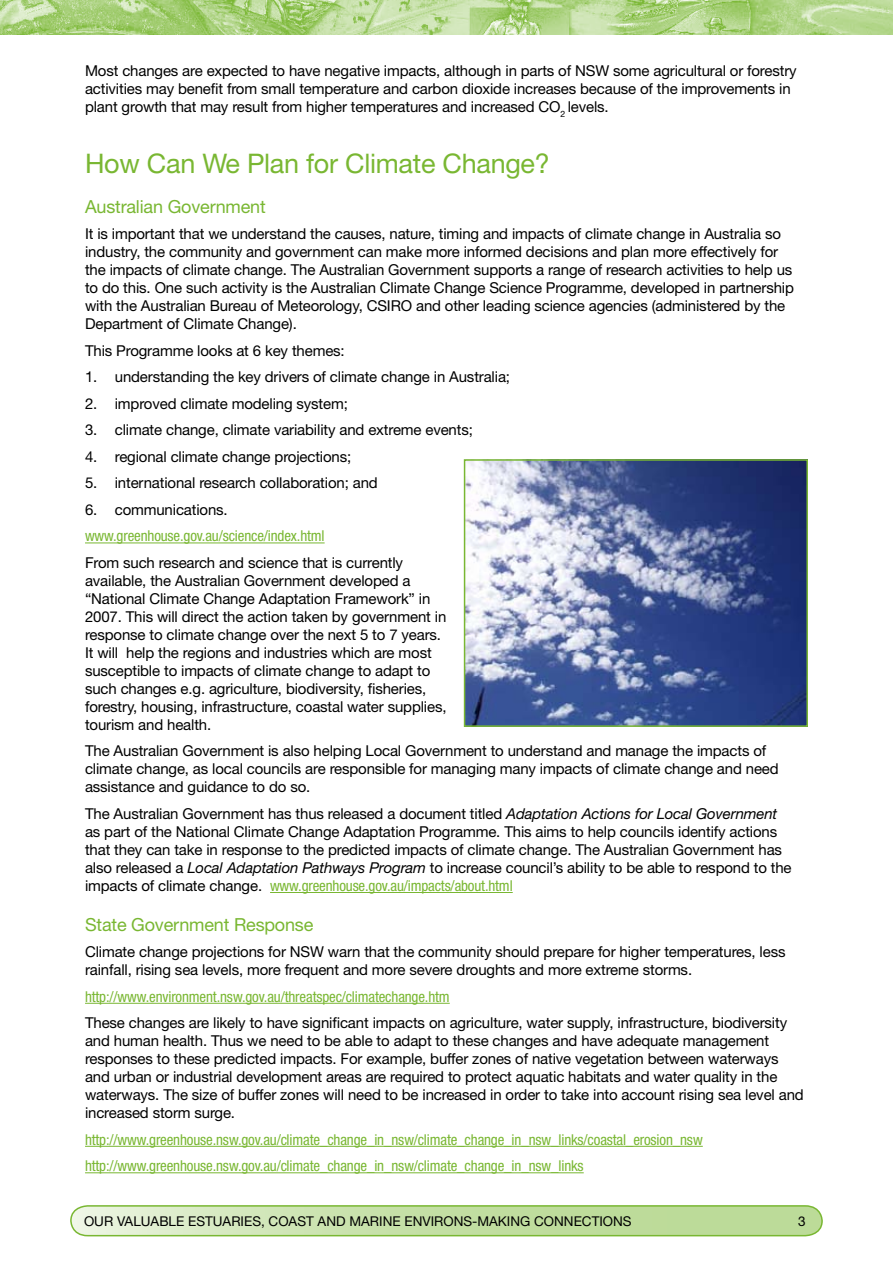
<style>
.page{position:relative;width:893px;height:1263px;background:#fff}
.page>*{position:absolute;margin:0;border:0;box-sizing:border-box;transform-origin:0 0}
.t1{font:27px "Helvetica Neue";letter-spacing:-.01em;color:#79b732}
.t2{font:18px "Helvetica Neue";letter-spacing:-.01em;color:#79b732}
.t3{font:15px/18px "Helvetica Neue";letter-spacing:-.01em;color:#000}
.t4{font:condensed 15px/26.5px "Helvetica Neue";letter-spacing:-.01em;color:#79b732}
.t5{font:13.5px "Helvetica Neue";color:#000}
.s1{font-style:italic}
.s2{font-stretch:condensed;color:#79b732}
</style>
<div class="page">
<svg style="left:70px;top:1205px;width:753px;height:32px"></svg>
<img style="left:0;top:0;width:893px;height:34px">
<hr style="left:85px;top:542px;width:240px;height:1px;background:#79b732">
<hr style="left:270px;top:892px;width:243px;height:1px;background:#79b732">
<hr style="left:85px;top:1003px;width:365px;height:1px;background:#79b732">
<hr style="left:85px;top:1146px;width:618px;height:1px;background:#79b732">
<hr style="left:85px;top:1172px;width:499px;height:1px;background:#79b732">
<img style="left:467px;top:462px;width:338px;height:262px">
<div style="left:464px;top:459px;width:344px;height:268px;border:2px solid #79b732"></div>
<p class="t3" style="left:85px;top:61px;width:713px">Most changes are expected to have negative impacts, although in parts of NSW some agricultural or forestry activities may benefit from small temperature and carbon dioxide increases because of the improvements in plant growth that may result from higher temperatures and increased CO<sub>2</sub> levels.</p>
<h1 class="t1" style="left:85px;top:147px;width:466px">How Can We Plan for Climate Change?</h1>
<p class="t2" style="left:85px;top:196px;width:182px">Australian Government</p>
<p class="t3" style="left:85px;top:225px;width:710px">It is important that we understand the causes, nature, timing and impacts of climate change in Australia so industry, the community and government can make more informed decisions and plan more effectively for the impacts of climate change. The Australian Government supports a range of research activities to help us to do this. One such activity is the Australian Climate Change Science Programme, developed in partnership with the Australian Bureau of Meteorology, CSIRO and other leading science agencies (administered by the Department of Climate Change).</p>
<p class="t3" style="left:85px;top:341px;width:261px">This Programme looks at 6 key themes:</p>
<p class="t3" style="left:85px;top:368px;width:427px">1. understanding the key drivers of climate change in Australia;</p>
<p class="t3" style="left:85px;top:394px;width:264px">2. improved climate modeling system;</p>
<p class="t3" style="left:85px;top:421px;width:389px">3. climate change, climate variability and extreme events;</p>
<p class="t3" style="left:85px;top:447px;width:268px">4. regional climate change projections;</p>
<p class="t3" style="left:85px;top:474px;width:294px">5. international research collaboration; and</p>
<p class="t3" style="left:85px;top:500px;width:144px">6. communications.</p>
<p class="t4" style="left:85px;top:523px;width:241px">www.greenhouse.gov.au/science/index.html</p>
<p class="t3" style="left:85px;top:553px;width:363px">From such research and science that is currently available, the Australian Government developed a “National Climate Change Adaptation Framework” in 2007. This will direct the action taken by government in response to climate change over the next 5 to 7 years.<br>It will help the regions and industries which are most susceptible to impacts of climate change to adapt to such changes e.g. agriculture, biodiversity, fisheries, forestry, housing, infrastructure, coastal water supplies, tourism and health.</p>
<p class="t3" style="left:85px;top:742px;width:695px">The Australian Government is also helping Local Government to understand and manage the impacts of climate change, as local councils are responsible for managing many impacts of climate change and need assistance and guidance to do so.</p>
<p class="t3" style="left:85px;top:804px;width:708px">The Australian Government has thus released a document titled <span class="s1">Adaptation Actions for Local Government </span>as part of the National Climate Change Adaptation Programme. This aims to help councils identify actions that they can take in response to the predicted impacts of climate change. The Australian Government has also released a <span class="s1">Local Adaptation Pathways Program</span> to increase council’s ability to be able to respond to the impacts of climate change. <span class="s2">www.greenhouse.gov.au/impacts/about.html</span></p>
<p class="t2" style="left:85px;top:914px;width:230px">State Government Response</p>
<p class="t3" style="left:85px;top:943px;width:702px">Climate change projections for NSW warn that the community should prepare for higher temperatures, less rainfall, rising sea levels, more frequent and more severe droughts and more extreme storms.</p>
<p class="t4" style="left:85px;top:983px;width:366px">http://www.environment.nsw.gov.au/threatspec/climatechange.htm</p>
<p class="t3" style="left:85px;top:1014px;width:720px">These changes are likely to have significant impacts on agriculture, water supply, infrastructure, biodiversity and human health. Thus we need to be able to adapt to these changes and have adequate management responses to these predicted impacts. For example, buffer zones of native vegetation between waterways and urban or industrial development areas are required to protect aquatic habitats and water quality in the waterways. The size of buffer zones will need to be increased in order to take into account rising sea level and increased storm surge.</p>
<p class="t4" style="left:85px;top:1126px;width:619px">http://www.greenhouse.nsw.gov.au/climate_change_in_nsw/climate_change_in_nsw_links/coastal_erosion_nsw http://www.greenhouse.nsw.gov.au/climate_change_in_nsw/climate_change_in_nsw_links</p>
<p class="t5" style="left:84px;top:1213px;width:549px">OUR VALUABLE ESTUARIES, COAST AND MARINE ENVIRONS-MAKING CONNECTIONS</p>
<p class="t5" style="left:798px;top:1213px;width:9px">3</p>
</div>
